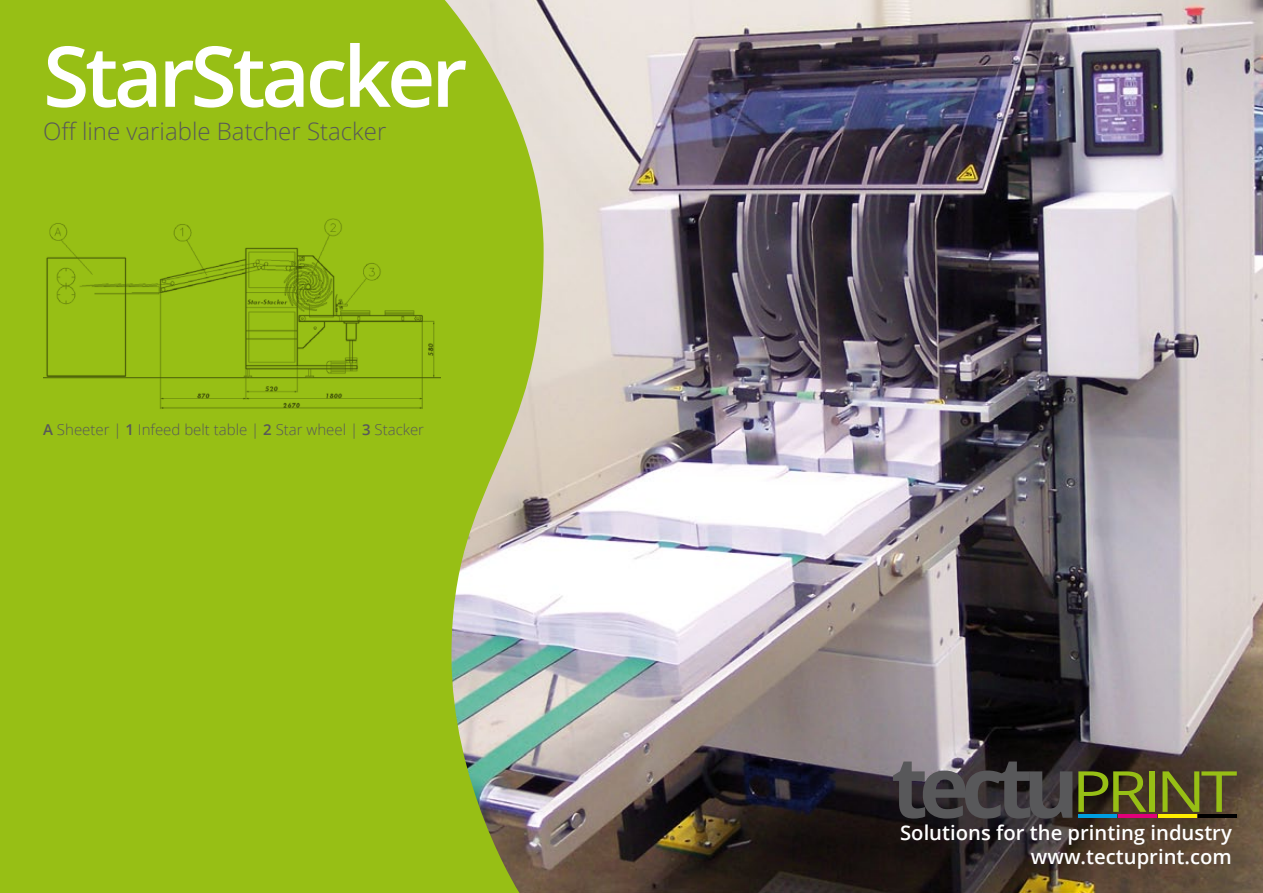
<style>
.page{position:relative;width:1263px;height:893px;background:#fff}
.page>*{position:absolute;margin:0;border:0;box-sizing:border-box;transform-origin:0 0}
.t1{font:600 84px "Open Sans";letter-spacing:-.05em;color:#fff}
.t2{font:300 24px "Open Sans";color:#585859}
.t3{font:600 20.25px/24.3px "Open Sans";color:#fff;text-align:right}
.t4{font:300 15px "Open Sans";color:#585859}
.s1{font-weight:600}
</style>
<div class="page">
<img style="left:544px;top:0;width:719px;height:893px">
<svg style="left:440px;top:0;width:104px;height:893px;background:#a9bf64"></svg>
<div style="left:0;top:0;width:440px;height:893px;background:#97bf15"></div>
<svg style="left:893px;top:761px;width:179px;height:58px;background:#49464a"></svg>
<svg style="left:1078px;top:771px;width:68px;height:41px;background:#555c17"></svg>
<div style="left:1149px;top:771px;width:5px;height:41px;background:#97bf15"></div>
<svg style="left:1162px;top:771px;width:75px;height:41px;background:#636425"></svg>
<hr style="left:1198px;top:814px;width:39px;height:4px;background:#000">
<hr style="left:1158px;top:814px;width:39px;height:4px;background:#ffed00">
<hr style="left:1118px;top:814px;width:39px;height:4px;background:#e2007a">
<hr style="left:1078px;top:814px;width:39px;height:4px;background:#009ee0">
<div style="left:43px;top:217px;width:410px;height:228px;background:#97bf15"></div>
<img style="left:43px;top:218px;width:397px;height:191px">
<h1 class="t1" style="left:43px;top:19px;width:426px">StarStacker</h1>
<p class="t2" style="left:43px;top:115px;width:345px">Off line variable Batcher Stacker</p>
<p class="t4" style="left:43px;top:419px;width:382px"><span class="s1">A</span> Sheeter | <span class="s1">1</span> Infeed belt table | <span class="s1">2</span> Star wheel | <span class="s1">3</span> Stacker</p>
<p class="t3" style="left:900px;top:820px;width:333px">Solutions for the printing industry www.tectuprint.com</p>
</div>
